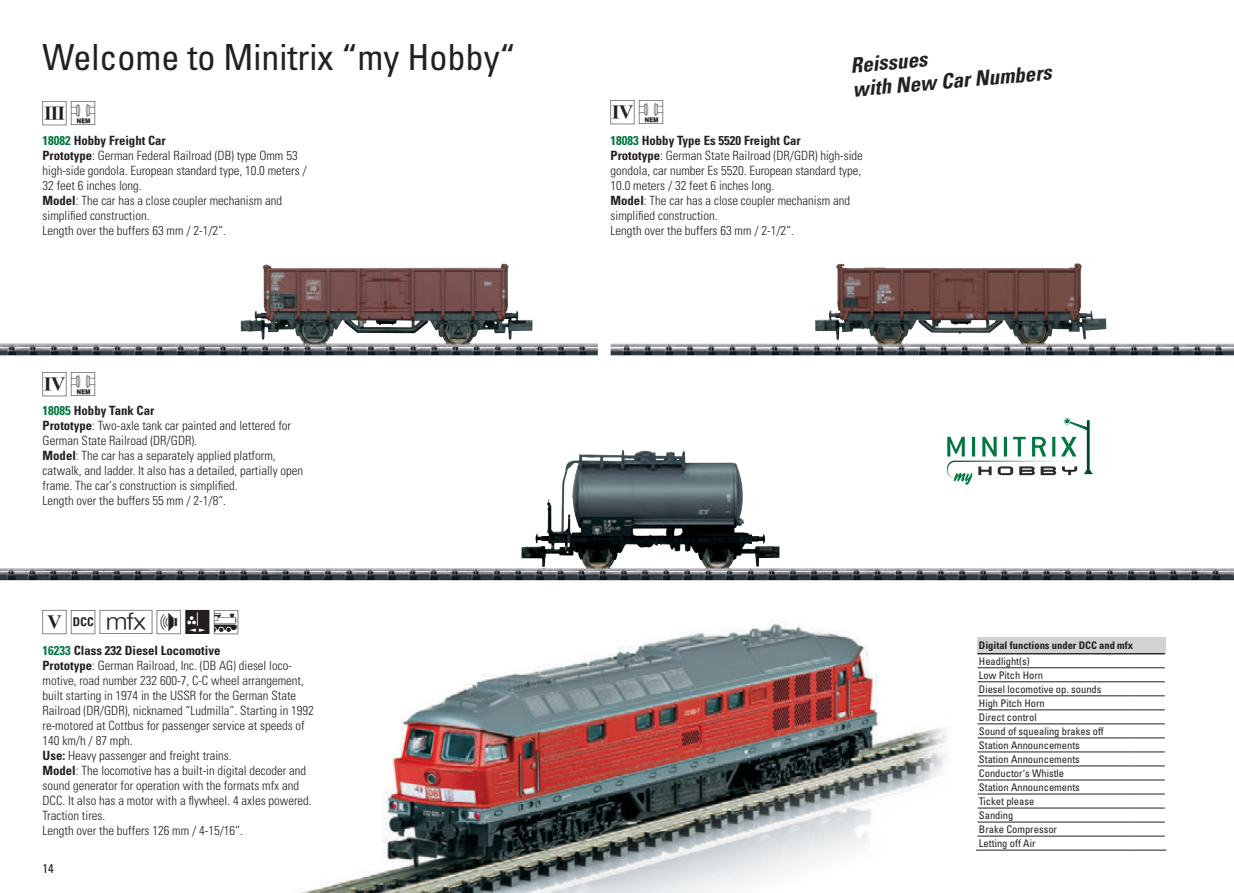
<style>
.page{position:relative;width:1234px;height:893px;background:#fff}
.page>*{position:absolute;margin:0;border:0;box-sizing:border-box;transform-origin:0 0}
.t1{font:condensed 36px "Univers LT Std";color:#231f20}
.t2{font:30px "Trix Piktos";color:#231f20}
.t3{font:italic 700 condensed 21px/24px "Univers LT Std";color:#231f20}
.t4{font:300 condensed 12.75px/15px "Univers LT Std";color:#231f20}
.t5{font:700 condensed 12.75px "Univers LT Std";color:#231f20}
.t6{font:condensed 12.75px "Univers LT Std";color:#231f20}
.t7{font:condensed 10.5px/14.1px "Univers LT Std";color:#231f20}
.t8{font:700 condensed 10.5px "Univers LT Std";color:#231f20}
.s1{color:#007742}
.s2{font-weight:700}
</style>
<div class="page">
<img style="left:300px;top:619px;width:647px;height:274px">
<svg style="left:947px;top:437px;width:17px;height:10px"></svg>
<hr style="left:971px;top:437px;width:3px;height:19px;background:#007742">
<svg style="left:982px;top:418px;width:108px;height:29px"></svg>
<img style="left:0;top:263px;width:597px;height:92px">
<img style="left:0;top:447px;width:1233px;height:133px">
<img style="left:610px;top:263px;width:623px;height:92px">
<div style="left:976px;top:638px;width:189px;height:16px;background:#d1d2d4"></div>
<hr style="left:977px;top:653px;width:151px;height:1px;background:#231f20">
<hr style="left:1128px;top:653px;width:36px;height:1px;background:#231f20">
<hr style="left:977px;top:667px;width:151px;height:1px;background:#231f20">
<hr style="left:1128px;top:667px;width:36px;height:1px;background:#231f20">
<hr style="left:977px;top:681px;width:151px;height:1px;background:#231f20">
<hr style="left:1128px;top:681px;width:36px;height:1px;background:#231f20">
<hr style="left:977px;top:696px;width:151px;height:1px;background:#231f20">
<hr style="left:1128px;top:696px;width:36px;height:1px;background:#231f20">
<hr style="left:977px;top:710px;width:151px;height:1px;background:#231f20">
<hr style="left:1128px;top:710px;width:36px;height:1px;background:#231f20">
<hr style="left:977px;top:724px;width:151px;height:1px;background:#231f20">
<hr style="left:1128px;top:724px;width:36px;height:1px;background:#231f20">
<hr style="left:977px;top:738px;width:151px;height:1px;background:#231f20">
<hr style="left:1128px;top:738px;width:36px;height:1px;background:#231f20">
<hr style="left:977px;top:752px;width:151px;height:1px;background:#231f20">
<hr style="left:1128px;top:752px;width:36px;height:1px;background:#231f20">
<hr style="left:977px;top:766px;width:151px;height:1px;background:#231f20">
<hr style="left:1128px;top:766px;width:36px;height:1px;background:#231f20">
<hr style="left:977px;top:780px;width:151px;height:1px;background:#231f20">
<hr style="left:1128px;top:780px;width:36px;height:1px;background:#231f20">
<hr style="left:977px;top:794px;width:151px;height:1px;background:#231f20">
<hr style="left:1128px;top:794px;width:36px;height:1px;background:#231f20">
<hr style="left:977px;top:808px;width:151px;height:1px;background:#231f20">
<hr style="left:1128px;top:808px;width:36px;height:1px;background:#231f20">
<hr style="left:977px;top:822px;width:151px;height:1px;background:#231f20">
<hr style="left:1128px;top:822px;width:36px;height:1px;background:#231f20">
<hr style="left:977px;top:836px;width:151px;height:1px;background:#231f20">
<hr style="left:1128px;top:836px;width:36px;height:1px;background:#231f20">
<hr style="left:975px;top:850px;width:153px;height:1px;background:#231f20">
<hr style="left:1128px;top:850px;width:37px;height:1px;background:#231f20">
<h1 class="t1" style="left:43px;top:35px;width:474px">Welcome to Minitrix “my Hobby“</h1>
<h3 class="t3" style="left:849px;top:54px;width:201px;rotate:-5deg">Reissues<br>with New Car Numbers</h3>
<h2 class="t2" style="left:43px;top:97px;width:59px">d1</h2>
<h2 class="t2" style="left:610px;top:96px;width:59px">e1</h2>
<p class="t5" style="left:43px;top:133px;width:125px"><span class="s1">18082</span> Hobby Freight Car</p>
<p class="t4" style="left:43px;top:148px;width:266px"><span class="s2">Prototype</span>: German Federal Railroad (DB) type Omm 53 high-side gondola. European standard type, 10.0 meters / 32 feet 6 inches long.<br><span class="s2">Model</span>: The car has a close coupler mechanism and simplified construction.<br>Length over the buffers 63 mm / 2-1/2“.</p>
<h2 class="t2" style="left:43px;top:368px;width:59px">e1</h2>
<p class="t5" style="left:43px;top:403px;width:113px"><span class="s1">18085</span> Hobby Tank Car</p>
<p class="t4" style="left:43px;top:418px;width:262px"><span class="s2">Prototype</span>: Two-axle tank car painted and lettered for German State Railroad (DR/GDR).<br><span class="s2">Model</span>: The car has a separately applied platform, catwalk, and ladder. It also has a detailed, partially open frame. The car‘s construction is simplified.<br>Length over the buffers 55 mm / 2-1/8“.</p>
<h2 class="t2" style="left:43px;top:606px;width:201px">f§`!SY</h2>
<p class="t5" style="left:43px;top:643px;width:179px"><span class="s1">16233</span> Class 232 Diesel Locomotive</p>
<p class="t4" style="left:43px;top:658px;width:273px"><span class="s2">Prototype</span>: German Railroad, Inc. (DB AG) diesel loco&shy;motive, road number 232 600-7, C-C wheel arrangement, built starting in 1974 in the USSR for the German State Railroad (DR/GDR), nicknamed “Ludmilla”. Starting in 1992 re-motored at Cottbus for passenger service at speeds of 140 km/h / 87 mph.<br><span class="s2">Use:</span> Heavy passenger and freight trains.<br><span class="s2">Model</span>: The locomotive has a built-in digital decoder and sound generator for operation with the formats mfx and DCC. It also has a motor with a flywheel. 4 axles powered.<br>Traction tires.<br>Length over the buffers 126 mm / 4-15/16“.</p>
<p class="t6" style="left:43px;top:861px;width:13px">14</p>
<p class="t5" style="left:610px;top:133px;width:192px"><span class="s1">18083</span> Hobby Type Es 5520 Freight Car</p>
<p class="t4" style="left:610px;top:148px;width:254px"><span class="s2">Prototype</span>: German State Railroad (DR/GDR) high-side gondola, car number Es 5520. European standard type, 10.0 meters / 32 feet 6 inches long.<br><span class="s2">Model</span>: The car has a close coupler mechanism and simplified construction.<br>Length over the buffers 63 mm / 2-1/2“.</p>
<p class="t8" style="left:978px;top:639px;width:156px">Digital functions under DCC and mfx</p>
<p class="t7" style="left:978px;top:654px;width:126px">Headlight(s)<br>Low Pitch Horn<br>Diesel locomotive op. sounds<br>High Pitch Horn<br>Direct control<br>Sound of squealing brakes off<br>Station Announcements<br>Station Announcements<br>Conductor‘s Whistle<br>Station Announcements<br>Ticket please<br>Sanding<br>Brake Compressor<br>Letting off Air</p>
</div>
